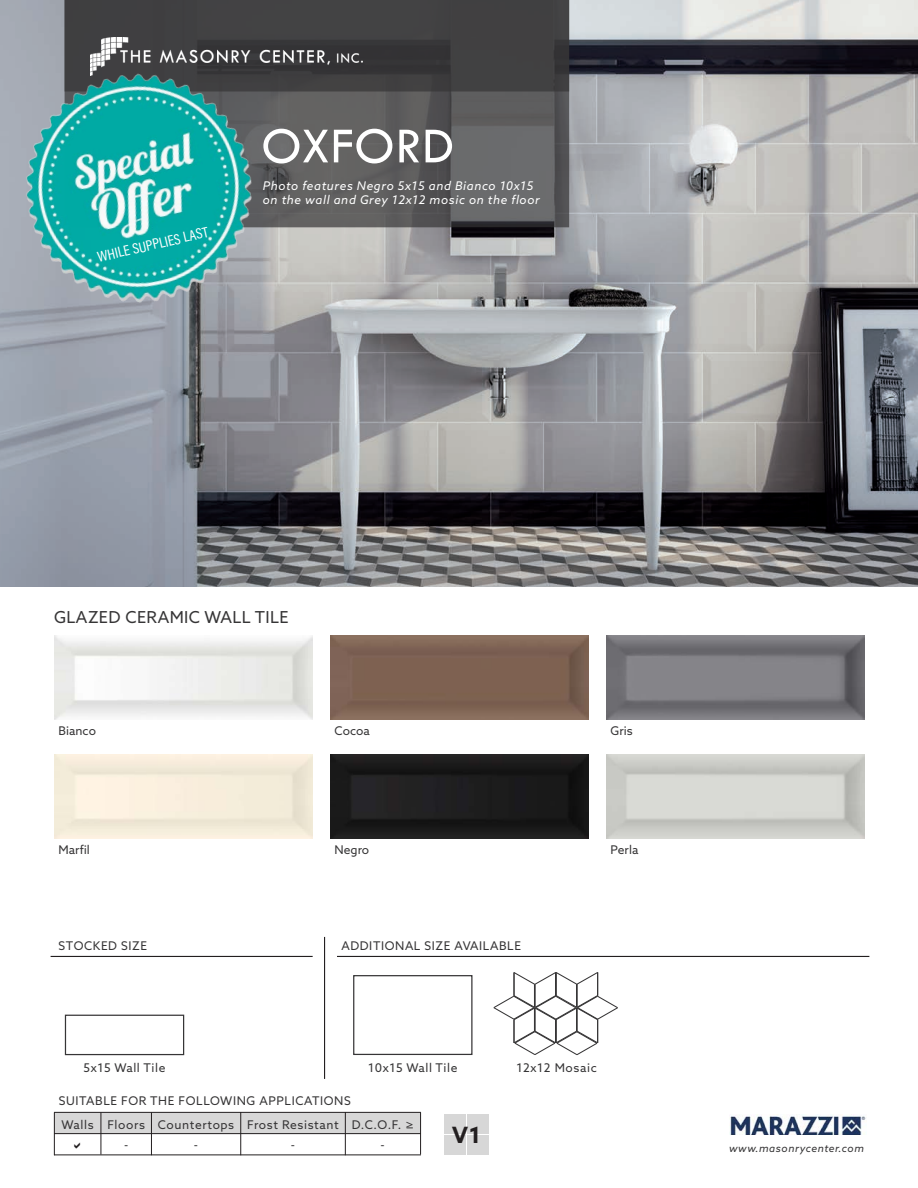
<style>
.page{position:relative;width:918px;height:1188px;background:#fff}
.page>*{position:absolute;margin:0;border:0;box-sizing:border-box;transform-origin:0 0}
.t1{font:52.5px "Tw Cen";letter-spacing:.01em;color:#fff}
.t2{font:700 22.5px "Azo Sans";color:#231f20}
.t3{font:16.5px "Azo Sans";letter-spacing:.025em;color:#363536}
.t4{font:15px "Acumin Pro Cond";color:#fff}
.t5{font:12px "Azo Sans";letter-spacing:.05em;color:#363536}
.t6{font:italic 12px/14.4px "Azo Sans";letter-spacing:.05em;color:#fff}
.t7{font:italic 10.5px "Azo Sans";letter-spacing:.05em;color:#363536}
</style>
<div class="page">
<div style="left:444px;top:1114px;width:21px;height:19px;background:#d7d7d7"></div>
<div style="left:444px;top:1135px;width:21px;height:20px;background:#d7d7d7"></div>
<div style="left:468px;top:1114px;width:21px;height:19px;background:#d7d7d7"></div>
<div style="left:468px;top:1135px;width:21px;height:20px;background:#d7d7d7"></div>
<img style="left:0;top:0;width:918px;height:587px">
<svg style="left:289px;top:92px;width:280px;height:135px;background:#5f5f60"></svg>
<svg style="left:65px;top:0;width:504px;height:92px;background:#403f40"></svg>
<img style="left:90px;top:38px;width:272px;height:37px">
<div style="left:65px;top:1015px;width:119px;height:40px;border:1px solid #363536"></div>
<hr style="left:51px;top:956px;width:262px;height:1px;background:#231f20">
<img style="left:606px;top:635px;width:258px;height:84px">
<img style="left:330px;top:635px;width:258px;height:84px">
<img style="left:330px;top:754px;width:258px;height:84px">
<div style="left:353px;top:975px;width:120px;height:80px;border:1px solid #363536"></div>
<hr style="left:337px;top:956px;width:532px;height:1px;background:#231f20">
<hr style="left:324px;top:937px;width:1px;height:142px;background:#231f20">
<div style="left:54px;top:1112px;width:367px;height:21px;background:#d7d7d7"></div>
<hr style="left:54px;top:1112px;width:367px;height:1px;background:#231f20">
<hr style="left:54px;top:1133px;width:367px;height:1px;background:#231f20">
<hr style="left:54px;top:1155px;width:367px;height:1px;background:#231f20">
<hr style="left:101px;top:1112px;width:1px;height:43px;background:#231f20">
<hr style="left:151px;top:1112px;width:1px;height:43px;background:#231f20">
<hr style="left:240px;top:1112px;width:1px;height:43px;background:#231f20">
<hr style="left:345px;top:1112px;width:1px;height:43px;background:#231f20">
<hr style="left:420px;top:1112px;width:1px;height:43px;background:#231f20">
<hr style="left:54px;top:1112px;width:1px;height:43px;background:#231f20">
<img style="left:730px;top:1115px;width:136px;height:20px">
<img style="left:0;top:39px;width:289px;height:299px">
<svg style="left:493px;top:972px;width:125px;height:83px"></svg>
<p class="t4" style="left:96px;top:248px;width:115px;rotate:-13deg">WHILE SUPPLIES LAST</p>
<p class="t1" style="left:261px;top:114px;width:194px">OXFORD</p>
<p class="t6" style="left:263px;top:178px;width:278px">Photo features Negro 5x15 and Bianco 10x15 on the wall and Grey 12x12 mosic on the floor</p>
<p class="t3" style="left:54px;top:606px;width:236px">GLAZED CERAMIC WALL TILE</p>
<p class="t5" style="left:58px;top:723px;width:39px">Bianco</p>
<p class="t5" style="left:335px;top:723px;width:37px">Cocoa</p>
<p class="t5" style="left:611px;top:723px;width:24px">Gris</p>
<p class="t5" style="left:59px;top:842px;width:33px">Marfil</p>
<p class="t5" style="left:335px;top:842px;width:36px">Negro</p>
<p class="t5" style="left:611px;top:842px;width:29px">Perla</p>
<p class="t5" style="left:59px;top:938px;width:90px">STOCKED SIZE</p>
<p class="t5" style="left:84px;top:1060px;width:83px">5x15 Wall Tile</p>
<p class="t5" style="left:342px;top:938px;width:181px">ADDITIONAL SIZE AVAILABLE</p>
<p class="t5" style="left:368px;top:1060px;width:91px">10x15 Wall Tile</p>
<p class="t5" style="left:516px;top:1060px;width:82px">12x12 Mosaic</p>
<p class="t5" style="left:59px;top:1093px;width:294px">SUITABLE FOR THE FOLLOWING APPLICATIONS</p>
<p class="t5" style="left:62px;top:1116px;width:34px">Walls</p>
<p class="t5" style="left:107px;top:1116px;width:39px">Floors</p>
<p class="t5" style="left:158px;top:1116px;width:78px">Countertops</p>
<p class="t5" style="left:247px;top:1116px;width:93px">Frost Resistant</p>
<p class="t5" style="left:124px;top:1136px;width:6px">-</p>
<p class="t5" style="left:194px;top:1136px;width:6px">-</p>
<p class="t5" style="left:291px;top:1136px;width:6px">-</p>
<p class="t5" style="left:381px;top:1136px;width:6px">-</p>
<p class="t5" style="left:352px;top:1116px;width:63px">D.C.O.F. &gt;</p>
<p class="t2" style="left:452px;top:1120px;width:30px">V1</p>
<p class="t7" style="left:729px;top:1141px;width:136px">www.masonrycenter.com</p>
</div>
